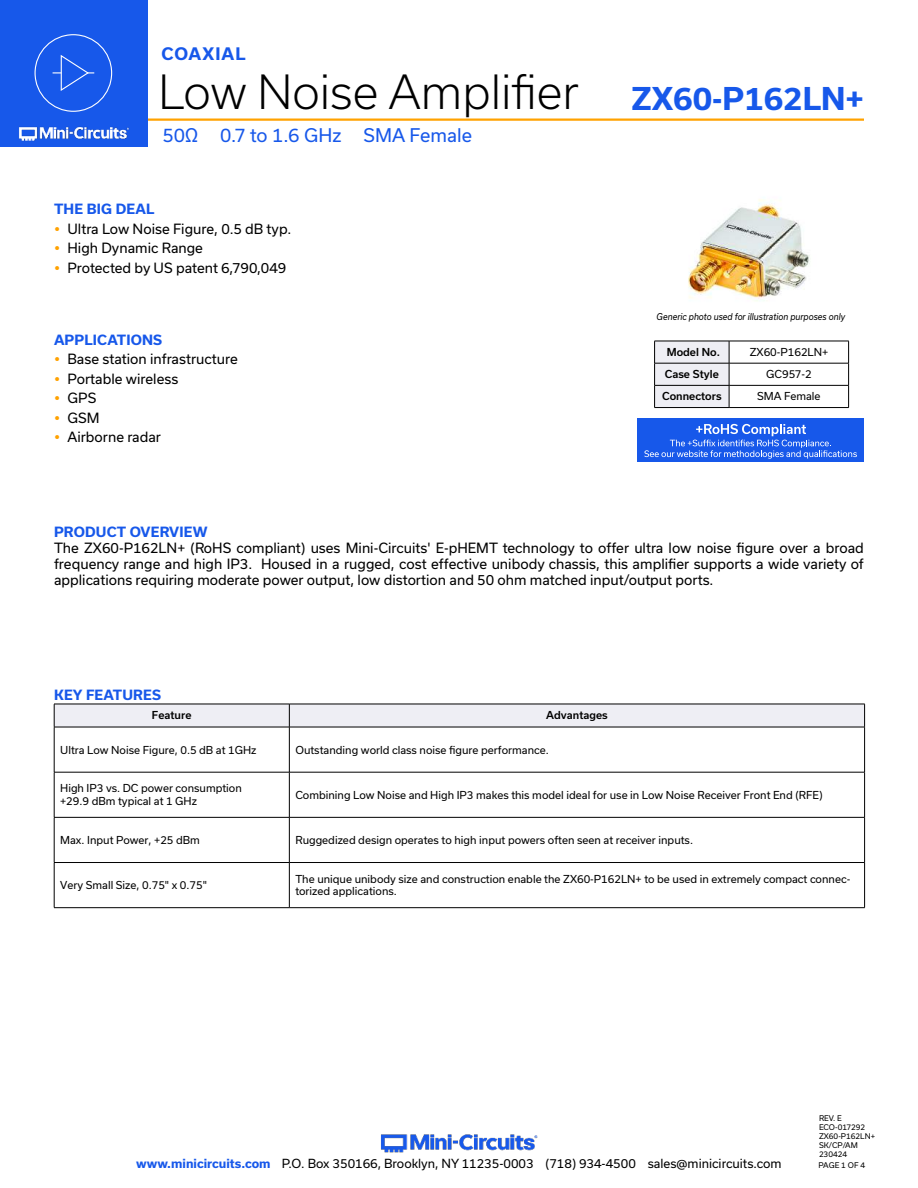
<style>
.page{position:relative;width:918px;height:1188px;background:#fff}
.page>*{position:absolute;margin:0;border:0;box-sizing:border-box;transform-origin:0 0}
.t1{font:300 45px "Usual";color:#000}
.t2{font:700 30px "Usual";color:#1758ea}
.t3{font:18px "Usual";color:#1758ea}
.t4{font:700 16.5px "Usual";letter-spacing:.065em;color:#1758ea}
.t5{font:13.5px/19.5px "Usual";color:#000}
.t6{font:700 13.5px "Usual";letter-spacing:.015em;color:#1758ea}
.t7{font:12px "Usual";color:#000}
.t8{font:10.5px/12.6px "Usual";color:#000}
.t9{font:500 10.5px "Usual";color:#000}
.t10{font:italic 9px "Usual";color:#000;scale:.9 1}
.t11{font:7.5px/9px "Usual";color:#000}
.s1{font-weight:700;color:#1758ea}
</style>
<div class="page">
<hr style="left:129px;top:118px;width:735px;height:3px;background:#ffa200">
<div style="left:0;top:0;width:147px;height:147px;background:#1758ea"></div>
<hr style="left:917px;top:0;width:1px;height:147px;background:#1758ea">
<img style="left:19px;top:126px;width:110px;height:15px">
<div style="left:35px;top:34px;width:77px;height:78px;border:1px solid #fff;border-radius:50%"></div>
<svg style="left:53px;top:55px;width:41px;height:36px"></svg>
<img style="left:381px;top:1134px;width:157px;height:19px">
<svg style="left:54px;top:704px;width:811px;height:23px;background:#e3e3e8"></svg>
<hr style="left:54px;top:727px;width:235px;height:1px;background:#000">
<hr style="left:54px;top:727px;width:1px;height:45px;background:#000">
<hr style="left:289px;top:727px;width:576px;height:1px;background:#000">
<hr style="left:289px;top:727px;width:1px;height:45px;background:#000">
<hr style="left:864px;top:727px;width:1px;height:45px;background:#000">
<hr style="left:54px;top:772px;width:235px;height:1px;background:#000">
<hr style="left:54px;top:772px;width:1px;height:45px;background:#000">
<hr style="left:289px;top:772px;width:576px;height:1px;background:#000">
<hr style="left:289px;top:772px;width:1px;height:45px;background:#000">
<hr style="left:864px;top:772px;width:1px;height:45px;background:#000">
<hr style="left:54px;top:817px;width:235px;height:1px;background:#000">
<hr style="left:54px;top:818px;width:1px;height:44px;background:#000">
<hr style="left:289px;top:817px;width:576px;height:1px;background:#000">
<hr style="left:289px;top:818px;width:1px;height:44px;background:#000">
<hr style="left:864px;top:818px;width:1px;height:44px;background:#000">
<hr style="left:54px;top:862px;width:235px;height:1px;background:#000">
<hr style="left:54px;top:863px;width:1px;height:44px;background:#000">
<hr style="left:289px;top:862px;width:576px;height:1px;background:#000">
<hr style="left:289px;top:863px;width:1px;height:44px;background:#000">
<hr style="left:864px;top:863px;width:1px;height:44px;background:#000">
<hr style="left:54px;top:907px;width:235px;height:1px;background:#000">
<hr style="left:289px;top:907px;width:576px;height:1px;background:#000">
<div style="left:638px;top:418px;width:226px;height:44px;background:#1758ea"></div>
<svg style="left:644px;top:424px;width:213px;height:35px"></svg>
<hr style="left:729px;top:341px;width:120px;height:1px;background:#000">
<hr style="left:729px;top:363px;width:120px;height:1px;background:#000">
<hr style="left:729px;top:385px;width:120px;height:1px;background:#000">
<svg style="left:848px;top:341px;width:1px;height:66px"></svg>
<hr style="left:729px;top:407px;width:120px;height:1px;background:#000">
<svg style="left:654px;top:341px;width:76px;height:67px;background:#e4e4e9"></svg>
<hr style="left:654px;top:363px;width:75px;height:1px;background:#000">
<hr style="left:654px;top:385px;width:75px;height:1px;background:#000">
<hr style="left:654px;top:407px;width:75px;height:1px;background:#000">
<img style="left:688px;top:199px;width:122px;height:102px">
<h3 class="t4" style="left:161px;top:45px;width:86px">COAXIAL</h3>
<h1 class="t1" style="left:158px;top:74px;width:422px">Low Noise Amplifier</h1>
<h3 class="t3" style="left:163px;top:126px;width:311px">50Ω 0.7 to 1.6 GHz SMA Female</h3>
<p class="t6" style="left:54px;top:204px;width:102px">THE BIG DEAL</p>
<p class="t5" style="left:68px;top:220px;width:225px">Ultra Low Noise Figure, 0.5 dB typ.<br>High Dynamic Range<br>Protected by US patent 6,790,049</p>
<p class="t6" style="left:54px;top:334px;width:110px">APPLICATIONS</p>
<p class="t5" style="left:68px;top:351px;width:172px">Base station infrastructure<br>Portable wireless<br>GPS<br>GSM<br>Airborne radar</p>
<h2 class="t2" style="left:631px;top:82px;width:234px">ZX60-P162LN+</h2>
<p class="t10" style="left:657px;top:313px;width:211px">Generic photo used for illustration purposes only</p>
<p class="t9" style="left:667px;top:348px;width:55px">Model No.</p>
<p class="t8" style="left:750px;top:347px;width:80px">ZX60-P162LN+</p>
<p class="t9" style="left:665px;top:370px;width:55px">Case Style</p>
<p class="t8" style="left:766px;top:369px;width:47px">GC957-2</p>
<p class="t9" style="left:662px;top:392px;width:61px">Connectors</p>
<p class="t8" style="left:757px;top:391px;width:65px">SMA Female</p>
<p class="t6" style="left:54px;top:526px;width:155px">PRODUCT OVERVIEW</p>
<p class="t5" style="left:54px;top:541px;width:811px;line-height:16.2px;text-align:justify">The ZX60-P162LN+ (RoHS compliant) uses Mini-Circuits' E-pHEMT technology to offer ultra low noise figure over a broad frequency range and high IP3. Housed in a rugged, cost effective unibody chassis, this amplifier supports a wide variety of applications requiring moderate power output, low distortion and 50 ohm matched input/output ports.</p>
<p class="t6" style="left:54px;top:689px;width:108px">KEY FEATURES</p>
<p class="t9" style="left:152px;top:711px;width:41px">Feature</p>
<p class="t9" style="left:546px;top:711px;width:63px">Advantages</p>
<p class="t8" style="left:60px;top:744px;width:198px">Ultra Low Noise Figure, 0.5 dB at 1GHz</p>
<p class="t8" style="left:295px;top:744px;width:255px">Outstanding world class noise figure performance.</p>
<p class="t8" style="left:60px;top:783px;width:183px">High IP3 vs. DC power consumption +29.9 dBm typical at 1 GHz</p>
<p class="t8" style="left:295px;top:789px;width:529px">Combining Low Noise and High IP3 makes this model ideal for use in Low Noise Receiver Front End (RFE)</p>
<p class="t8" style="left:60px;top:834px;width:141px">Max. Input Power, +25 dBm</p>
<p class="t8" style="left:295px;top:834px;width:399px">Ruggedized design operates to high input powers often seen at receiver inputs.</p>
<p class="t8" style="left:60px;top:880px;width:148px">Very Small Size, 0.75" x 0.75"</p>
<p class="t8" style="left:295px;top:873px;width:556px">The unique unibody size and construction enable the ZX60-P162LN+ to be used in extremely compact connec&shy;torized applications.</p>
<p class="t11" style="left:819px;top:1114px;width:58px">REV. E<br>ECO-017292<br>ZX60-P162LN+<br>SK/CP/AM<br>230424</p>
<p class="t7" style="left:136px;top:1159px;width:647px"><span class="s1">www.minicircuits.com</span> P.O. Box 350166, Brooklyn, NY 11235-0003 (718) 934-4500 sales@minicircuits.com</p>
<p class="t11" style="left:819px;top:1162px;width:48px">PAGE 1 OF 4</p>
</div>
